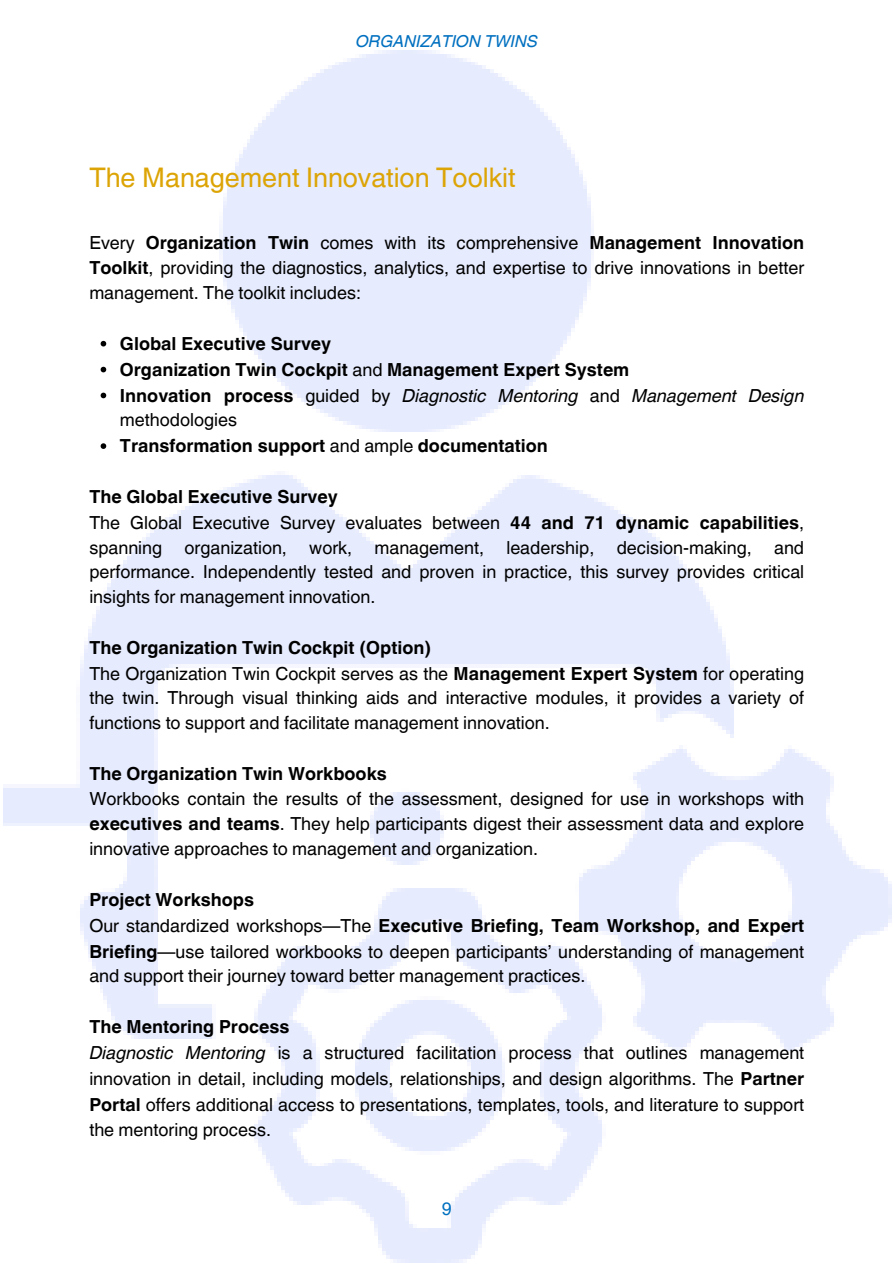
<style>
.page{position:relative;width:894px;height:1264px;background:#fff}
.page>*{position:absolute;margin:0;border:0;box-sizing:border-box;transform-origin:0 0}
.t1{font:27px "Helvetica World";color:#dca405}
.t2{font:18px/25.3px "Helvetica World";color:#000;text-align:justify}
.t3{font:700 18px "Helvetica World";color:#000}
.t4{font:italic 18px/24.8px "Helvetica World";color:#000}
.t5{font:18px "Helvetica World";color:#0070c0}
.t6{font:italic 16.5px "Helvetica World";color:#0070c0}
.s1{font-weight:700}
.s2{font-weight:400}
.s3{font-weight:700;font-style:normal}
.s4{font-style:normal}
.s5{font-style:italic}
</style>
<div class="page">
<svg style="left:101px;top:341px;width:5px;height:5px"></svg>
<svg style="left:101px;top:367px;width:5px;height:5px"></svg>
<svg style="left:101px;top:392px;width:5px;height:6px"></svg>
<svg style="left:101px;top:443px;width:5px;height:6px"></svg>
<p class="t6" style="left:355px;top:27px;width:183px">ORGANIZATION TWINS</p>
<p class="t1" style="left:89px;top:161px;width:427px">The Management Innovation Toolkit</p>
<h2 class="t2" style="left:89px;top:230px;width:716px">Every <span class="s1">Organization Twin</span> comes with its comprehensive <span class="s1">Management Innovation Toolkit</span>, providing the diagnostics, analytics, and expertise to drive innovations in better management. The toolkit includes:</h2>
<p class="t3" style="left:120px;top:329px;width:213px">Global Executive Survey</p>
<h1 class="t3" style="left:120px;top:355px;width:510px">Organization Twin Cockpit <span class="s2">and</span> Management Expert System</h1>
<p class="t4" style="left:120px;top:381px;width:685px"><span class="s3">Innovation process</span> <span class="s4">guided by</span> Diagnostic Mentoring <span class="s4">and</span> Management Design <span class="s4">methodologies</span></p>
<p class="t3" style="left:120px;top:431px;width:429px">Transformation support <span class="s2">and ample</span> documentation</p>
<p class="t3" style="left:89px;top:482px;width:250px">The Global Executive Survey</p>
<p class="t2" style="left:89px;top:510px;width:716px;line-height:24.8px">The Global Executive Survey evaluates between <span class="s1">44 and 71 dynamic capabilities</span>, spanning organization, work, management, leadership, decision-making, and performance. Independently tested and proven in practice, this survey provides critical insights for management innovation.</p>
<p class="t3" style="left:89px;top:632px;width:343px">The Organization Twin Cockpit (Option)</p>
<p class="t2" style="left:89px;top:661px;width:716px;line-height:24.8px">The Organization Twin Cockpit serves as the <span class="s1">Management Expert System</span> for operating the twin. Through visual thinking aids and interactive modules, it provides a variety of functions to support and facilitate management innovation.</p>
<p class="t3" style="left:89px;top:758px;width:299px">The Organization Twin Workbooks</p>
<p class="t2" style="left:89px;top:785px;width:716px">Workbooks contain the results of the assessment, designed for use in workshops with <span class="s1">executives and teams</span>. They help participants digest their assessment data and explore innovative approaches to management and organization.</p>
<p class="t3" style="left:89px;top:884px;width:166px">Project Workshops</p>
<p class="t2" style="left:89px;top:912px;width:716px">Our standardized workshops—The <span class="s1">Executive Briefing, Team Workshop, and Expert Briefing</span>—use tailored workbooks to deepen participants’ understanding of management and support their journey toward better management practices.</p>
<p class="t3" style="left:89px;top:1012px;width:201px">The Mentoring Process</p>
<p class="t2" style="left:89px;top:1039px;width:716px"><span class="s5">Diagnostic Mentoring</span> is a structured facilitation process that outlines management innovation in detail, including models, relationships, and design algorithms. The <span class="s1">Partner Portal</span> offers additional access to presentations, templates, tools, and literature to support the mentoring process.</p>
<p class="t5" style="left:441px;top:1198px;width:12px">9</p>
</div>
